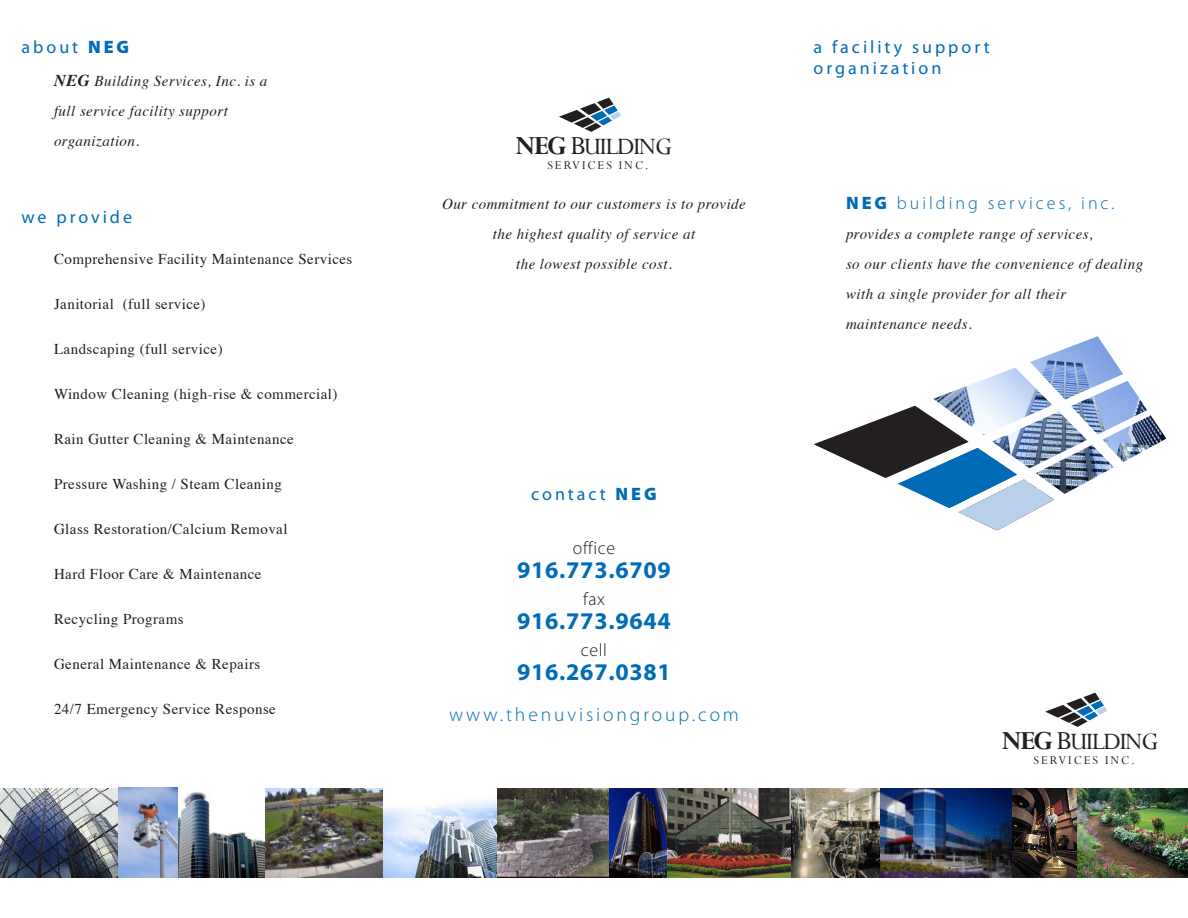
<style>
.page{position:relative;width:1188px;height:918px;background:#fff}
.page>*{position:absolute;margin:0;border:0;box-sizing:border-box;transform-origin:0 0}
.t1{font:26.25px "Perpetua";letter-spacing:-.05em;color:#231f20}
.t2{font:700 24px "Myriad Pro";letter-spacing:.03em;color:#006cb7}
.t3{font:300 19.5px "Myriad Pro";letter-spacing:.15em;color:#006cb7}
.t4{font:18px/21.6px "Myriad Pro";letter-spacing:.165em;color:#006cb7}
.t5{font:300 18px "Myriad Pro";letter-spacing:.165em;color:#006cb7}
.t6{font:300 18px "Myriad Pro";letter-spacing:.03em;color:#231f20}
.t7{font:15px "Times";letter-spacing:.03em;color:#231f20}
.t8{font:italic 15px/30px "Times";letter-spacing:.03em;color:#231f20}
.t9{font:13.2px "Perpetua";letter-spacing:.15em;color:#231f20}
.s1{font-weight:900}
.s2{font-weight:700;font-size:16.5px}
.s3{font-weight:700;font-size:29.1px}
.s4{font-size:29.1px}
</style>
<div class="page">
<img style="left:178px;top:788px;width:321px;height:90px">
<img style="left:497px;top:789px;width:294px;height:89px">
<svg style="left:1045px;top:693px;width:62px;height:34px"></svg>
<svg style="left:559px;top:98px;width:62px;height:34px"></svg>
<img style="left:880px;top:789px;width:308px;height:89px">
<img style="left:0;top:789px;width:118px;height:88px">
<img style="left:791px;top:789px;width:89px;height:89px">
<img style="left:118px;top:788px;width:60px;height:90px">
<img style="left:933px;top:336px;width:233px;height:158px">
<svg style="left:814px;top:406px;width:240px;height:125px"></svg>
<p class="t4" style="left:22px;top:36px;width:109px">about <span class="s1">NEG</span></p>
<p class="t8" style="left:54px;top:65px;width:215px"><span class="s2">NEG</span> Building Services, Inc. is a full service facility support organization.</p>
<p class="t4" style="left:22px;top:207px;width:112px">we provide</p>
<p class="t7" style="left:54px;top:245px;width:300px">Comprehensive Facility Maintenance Services</p>
<p class="t7" style="left:54px;top:290px;width:153px">Janitorial (full service)</p>
<p class="t7" style="left:54px;top:335px;width:170px">Landscaping (full service)</p>
<p class="t7" style="left:54px;top:380px;width:285px">Window Cleaning (high-rise &amp; commercial)</p>
<p class="t7" style="left:54px;top:425px;width:241px">Rain Gutter Cleaning &amp; Maintenance</p>
<p class="t7" style="left:54px;top:470px;width:229px">Pressure Washing / Steam Cleaning</p>
<p class="t7" style="left:54px;top:515px;width:235px">Glass Restoration/Calcium Removal</p>
<p class="t7" style="left:54px;top:560px;width:209px">Hard Floor Care &amp; Maintenance</p>
<p class="t7" style="left:54px;top:605px;width:131px">Recycling Programs</p>
<p class="t7" style="left:54px;top:650px;width:208px">General Maintenance &amp; Repairs</p>
<p class="t7" style="left:54px;top:695px;width:223px">24/7 Emergency Service Response</p>
<h1 class="t1" style="left:516px;top:130px;width:158px"><span class="s3">NEG</span> <span class="s4">B</span>UILDING</h1>
<p class="t9" style="left:547px;top:157px;width:103px">SERVICES INC.</p>
<p class="t8" style="left:442px;top:188px;width:305px;text-align:center">Our commitment to our customers is to provide the highest quality of service at<br>the lowest possible cost.</p>
<p class="t4" style="left:531px;top:483px;width:127px">contact <span class="s1">NEG</span></p>
<p class="t6" style="left:573px;top:538px;width:44px">office</p>
<h2 class="t2" style="left:517px;top:557px;width:155px">916.773.6709</h2>
<p class="t6" style="left:583px;top:589px;width:23px">fax</p>
<h2 class="t2" style="left:517px;top:608px;width:155px">916.773.9644</h2>
<p class="t6" style="left:581px;top:640px;width:28px">cell</p>
<h2 class="t2" style="left:517px;top:659px;width:155px">916.267.0381</h2>
<h3 class="t3" style="left:449px;top:703px;width:291px">www.thenuvisiongroup.com</h3>
<p class="t4" style="left:814px;top:36px;width:178px">a facility support organization</p>
<p class="t5" style="left:846px;top:193px;width:270px"><span class="s1">NEG</span> building services, inc.</p>
<p class="t8" style="left:846px;top:218px;width:299px">provides a complete range of services,<br>so our clients have the convenience of dealing with a single provider for all their maintenance needs.</p>
<h1 class="t1" style="left:1002px;top:725px;width:158px"><span class="s3">NEG</span> <span class="s4">B</span>UILDING</h1>
<p class="t9" style="left:1034px;top:752px;width:103px">SERVICES INC.</p>
</div>
